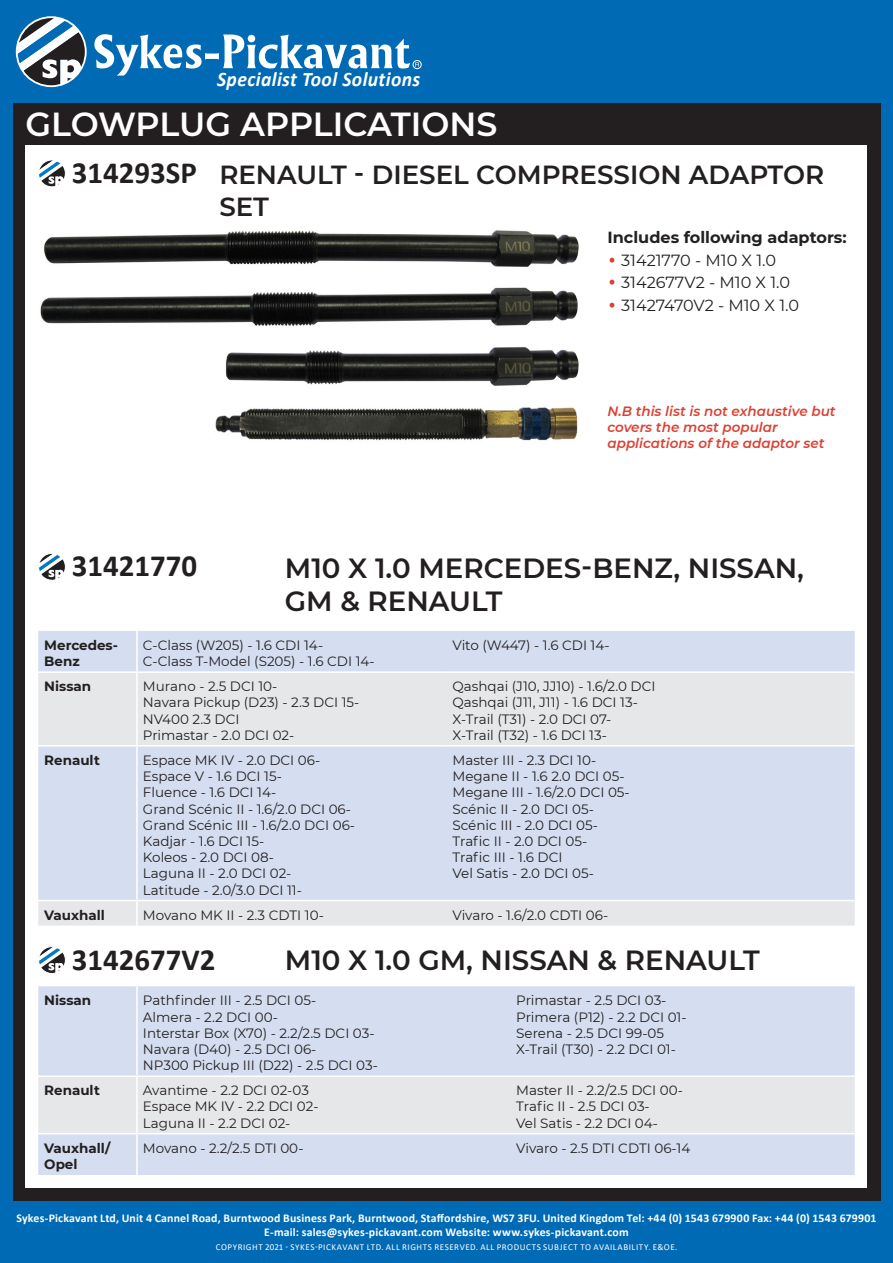
<style>
.page{position:relative;width:893px;height:1263px;background:#006ab4}
.page>*{position:absolute;margin:0;border:0;box-sizing:border-box;transform-origin:0 0}
.t1{font:600 33.3px "Montserrat";letter-spacing:-.005em;color:#fff}
.t2{font:700 30.9px "Calibri";color:#231f20}
.t3{font:600 27.75px/33.3px "Montserrat";color:#231f20}
.t4{font:600 26.1px/31.3px "Montserrat";color:#231f20}
.t5{font:italic 700 20.7px "Calibri";letter-spacing:.02em;color:#fff;scale:.95 1}
.t6{font:16.05px "Montserrat";color:#231f20}
.t7{font:700 16.05px "Montserrat";color:#231f20}
.t8{font:13.5px "Montserrat";color:#231f20}
.t9{font:italic 600 13.5px/16.2px "Montserrat";color:#dd3f32}
.t10{font:700 13.5px/16.2px "Montserrat";color:#231f20}
.t11{font:700 11.85px/14.2px "Calibri";letter-spacing:.015em;color:#fff;text-align:center}
.t12{font:9px "Calibri";letter-spacing:.06em;color:#fff}
.s1{font-size:31.5px;color:#dd3f32}
</style>
<div class="page">
<div style="left:13px;top:103px;width:867px;height:1097px;background:#231f20"></div>
<div style="left:26px;top:145px;width:841px;height:1043px;background:#fff"></div>
<svg style="left:94px;top:34px;width:325px;height:42px"></svg>
<div style="left:413px;top:60px;width:9px;height:9px;border:1px solid #fff;border-radius:50%"></div>
<svg style="left:17px;top:17px;width:69px;height:69px"></svg>
<div style="left:16px;top:16px;width:71px;height:71px;border:2px solid #fff;border-radius:50%"></div>
<svg style="left:40px;top:162px;width:25px;height:23px"></svg>
<div style="left:38px;top:160px;width:27px;height:27px;border:1px solid #fff;border-radius:50%"></div>
<img style="left:40px;top:230px;width:539px;height:211px">
<svg style="left:40px;top:555px;width:25px;height:25px"></svg>
<div style="left:38px;top:553px;width:27px;height:27px;border:1px solid #fff;border-radius:50%"></div>
<div style="left:38px;top:631px;width:817px;height:40px;background:#d4def0"></div>
<svg style="left:38px;top:673px;width:817px;height:252px;fill:#d4def0"></svg>
<hr style="left:136px;top:631px;width:2px;height:40px;background:#fff">
<hr style="left:136px;top:673px;width:2px;height:72px;background:#fff">
<hr style="left:38px;top:745px;width:99px;height:1px;background:#fff">
<hr style="left:137px;top:745px;width:309px;height:1px;background:#fff">
<hr style="left:136px;top:746px;width:2px;height:154px;background:#fff">
<hr style="left:446px;top:745px;width:409px;height:1px;background:#fff">
<hr style="left:38px;top:900px;width:99px;height:1px;background:#fff">
<hr style="left:137px;top:900px;width:309px;height:1px;background:#fff">
<hr style="left:136px;top:901px;width:2px;height:24px;background:#fff">
<hr style="left:446px;top:900px;width:409px;height:1px;background:#fff">
<svg style="left:40px;top:948px;width:25px;height:25px"></svg>
<div style="left:38px;top:946px;width:27px;height:27px;border:1px solid #fff;border-radius:50%"></div>
<div style="left:38px;top:986px;width:817px;height:189px;background:#d4def0"></div>
<div style="left:38px;top:1077px;width:817px;height:56px;background:#e6e7e9"></div>
<hr style="left:136px;top:986px;width:2px;height:89px;background:#fff">
<hr style="left:136px;top:1077px;width:2px;height:56px;background:#fff">
<hr style="left:136px;top:1134px;width:2px;height:41px;background:#fff">
<hr style="left:38px;top:1075px;width:99px;height:2px;background:#fff">
<hr style="left:137px;top:1075px;width:373px;height:2px;background:#fff">
<hr style="left:510px;top:1075px;width:345px;height:2px;background:#fff">
<hr style="left:38px;top:1133px;width:99px;height:1px;background:#fff">
<hr style="left:137px;top:1133px;width:373px;height:1px;background:#fff">
<hr style="left:510px;top:1133px;width:345px;height:1px;background:#fff">
<h3 class="t5" style="left:217px;top:65px;width:215px">Specialist Tool Solutions</h3>
<p class="t1" style="left:26px;top:100px;width:473px">GLOWPLUG APPLICATIONS</p>
<p class="t2" style="left:72px;top:151px;width:127px">314293SP</p>
<p class="t4" style="left:219px;top:158px;width:606px">RENAULT - DIESEL COMPRESSION ADAPTOR<br>SET</p>
<p class="t7" style="left:607px;top:226px;width:241px">Includes following adaptors:</p>
<p class="t6" style="left:607px;top:249px;width:170px"><span class="s1">•</span> 31421770 - M10 X 1.0</p>
<p class="t6" style="left:607px;top:271px;width:184px"><span class="s1">•</span> 3142677V2 - M10 X 1.0</p>
<p class="t6" style="left:607px;top:294px;width:193px"><span class="s1">•</span> 31427470V2 - M10 X 1.0</p>
<p class="t9" style="left:607px;top:402px;width:230px">N.B this list is not exhaustive but covers the most popular applications of the adaptor set</p>
<p class="t2" style="left:72px;top:544px;width:127px">31421770</p>
<p class="t3" style="left:285px;top:550px;width:521px">M10 X 1.0 MERCEDES-BENZ, NISSAN,<br>GM &amp; RENAULT</p>
<p class="t10" style="left:44px;top:636px;width:75px">Mercedes-<br>Benz</p>
<p class="t8" style="left:143px;top:636px;width:182px">C-Class (W205) - 1.6 CDI 14-</p>
<p class="t8" style="left:143px;top:652px;width:233px">C-Class T-Model (S205) - 1.6 CDI 14-</p>
<p class="t10" style="left:44px;top:678px;width:48px">Nissan</p>
<p class="t8" style="left:143px;top:677px;width:136px">Murano - 2.5 DCI 10-</p>
<p class="t8" style="left:143px;top:693px;width:218px">Navara Pickup (D23) - 2.3 DCI 15-</p>
<p class="t8" style="left:143px;top:709px;width:98px">NV400 2.3 DCI</p>
<p class="t8" style="left:143px;top:726px;width:153px">Primastar - 2.0 DCI 02-</p>
<p class="t10" style="left:44px;top:751px;width:57px">Renault</p>
<p class="t8" style="left:143px;top:751px;width:179px">Espace MK IV - 2.0 DCI 06-</p>
<p class="t8" style="left:143px;top:767px;width:140px">Espace V - 1.6 DCI 15-</p>
<p class="t8" style="left:143px;top:783px;width:135px">Fluence - 1.6 DCI 14-</p>
<p class="t8" style="left:143px;top:799px;width:210px">Grand Scénic II - 1.6/2.0 DCI 06-</p>
<p class="t8" style="left:143px;top:816px;width:214px">Grand Scénic III - 1.6/2.0 DCI 06-</p>
<p class="t8" style="left:143px;top:832px;width:123px">Kadjar - 1.6 DCI 15-</p>
<p class="t8" style="left:143px;top:848px;width:132px">Koleos - 2.0 DCI 08-</p>
<p class="t8" style="left:143px;top:864px;width:150px">Laguna II - 2.0 DCI 02-</p>
<p class="t8" style="left:143px;top:880px;width:161px">Latitude - 2.0/3.0 DCI 11-</p>
<p class="t8" style="left:452px;top:636px;width:159px">Vito (W447) - 1.6 CDI 14-</p>
<p class="t8" style="left:452px;top:677px;width:205px">Qashqai (J10, JJ10) - 1.6/2.0 DCI</p>
<p class="t8" style="left:452px;top:693px;width:187px">Qashqai (J11, J11) - 1.6 DCI 13-</p>
<p class="t8" style="left:452px;top:709px;width:160px">X-Trail (T31) - 2.0 DCI 07-</p>
<p class="t8" style="left:452px;top:726px;width:156px">X-Trail (T32) - 1.6 DCI 13-</p>
<p class="t8" style="left:452px;top:751px;width:145px">Master III - 2.3 DCI 10-</p>
<p class="t8" style="left:452px;top:767px;width:174px">Megane II - 1.6 2.0 DCI 05-</p>
<p class="t8" style="left:452px;top:783px;width:179px">Megane III - 1.6/2.0 DCI 05-</p>
<p class="t8" style="left:452px;top:799px;width:143px">Scénic II - 2.0 DCI 05-</p>
<p class="t8" style="left:452px;top:816px;width:147px">Scénic III - 2.0 DCI 05-</p>
<p class="t8" style="left:452px;top:832px;width:136px">Trafic II - 2.0 DCI 05-</p>
<p class="t8" style="left:452px;top:848px;width:111px">Trafic III - 1.6 DCI</p>
<p class="t8" style="left:452px;top:864px;width:143px">Vel Satis - 2.0 DCI 05-</p>
<p class="t10" style="left:44px;top:906px;width:62px">Vauxhall</p>
<p class="t8" style="left:143px;top:905px;width:182px">Movano MK II - 2.3 CDTI 10-</p>
<p class="t8" style="left:452px;top:905px;width:157px">Vivaro - 1.6/2.0 CDTI 06-</p>
<p class="t2" style="left:72px;top:937px;width:145px">3142677V2</p>
<p class="t3" style="left:285px;top:943px;width:476px">M10 X 1.0 GM, NISSAN &amp; RENAULT</p>
<p class="t10" style="left:44px;top:992px;width:48px">Nissan</p>
<p class="t8" style="left:143px;top:991px;width:175px">Pathfinder III - 2.5 DCI 05-</p>
<p class="t8" style="left:143px;top:1007px;width:136px">Almera - 2.2 DCI 00-</p>
<p class="t8" style="left:143px;top:1024px;width:233px">Interstar Box (X70) - 2.2/2.5 DCI 03-</p>
<p class="t8" style="left:143px;top:1040px;width:175px">Navara (D40) - 2.5 DCI 06-</p>
<p class="t8" style="left:143px;top:1056px;width:236px">NP300 Pickup III (D22) - 2.5 DCI 03-</p>
<p class="t8" style="left:516px;top:991px;width:152px">Primastar - 2.5 DCI 03-</p>
<p class="t8" style="left:516px;top:1007px;width:172px">Primera (P12) - 2.2 DCI 01-</p>
<p class="t8" style="left:516px;top:1024px;width:149px">Serena - 2.5 DCI 99-05</p>
<p class="t8" style="left:516px;top:1040px;width:161px">X-Trail (T30) - 2.2 DCI 01-</p>
<p class="t10" style="left:44px;top:1082px;width:57px">Renault</p>
<p class="t8" style="left:143px;top:1081px;width:168px">Avantime - 2.2 DCI 02-03</p>
<p class="t8" style="left:143px;top:1097px;width:177px">Espace MK IV - 2.2 DCI 02-</p>
<p class="t8" style="left:143px;top:1113px;width:149px">Laguna II - 2.2 DCI 02-</p>
<p class="t8" style="left:516px;top:1081px;width:168px">Master II - 2.2/2.5 DCI 00-</p>
<p class="t8" style="left:516px;top:1097px;width:135px">Trafic II - 2.5 DCI 03-</p>
<p class="t8" style="left:516px;top:1113px;width:143px">Vel Satis - 2.2 DCI 04-</p>
<p class="t10" style="left:44px;top:1139px;width:68px">Vauxhall/<br>Opel</p>
<p class="t8" style="left:143px;top:1139px;width:162px">Movano - 2.2/2.5 DTI 00-</p>
<p class="t8" style="left:516px;top:1139px;width:176px">Vivaro - 2.5 DTI CDTI 06-14</p>
<p class="t11" style="left:16px;top:1211px;width:861px">Sykes-Pickavant Ltd, Unit 4 Cannel Road, Burntwood Business Park, Burntwood, Staffordshire, WS7 3FU. United Kingdom Tel: +44 (0) 1543 679900 Fax: +44 (0) 1543 679901<br>E-mail: sales@sykes-pickavant.com Website: www.sykes-pickavant.com</p>
<p class="t12" style="left:216px;top:1240px;width:463px">COPYRIGHT 2021 - SYKES-PICKAVANT LTD. ALL RIGHTS RESERVED. ALL PRODUCTS SUBJECT TO AVAILABILITY. E&amp;OE.</p>
</div>
